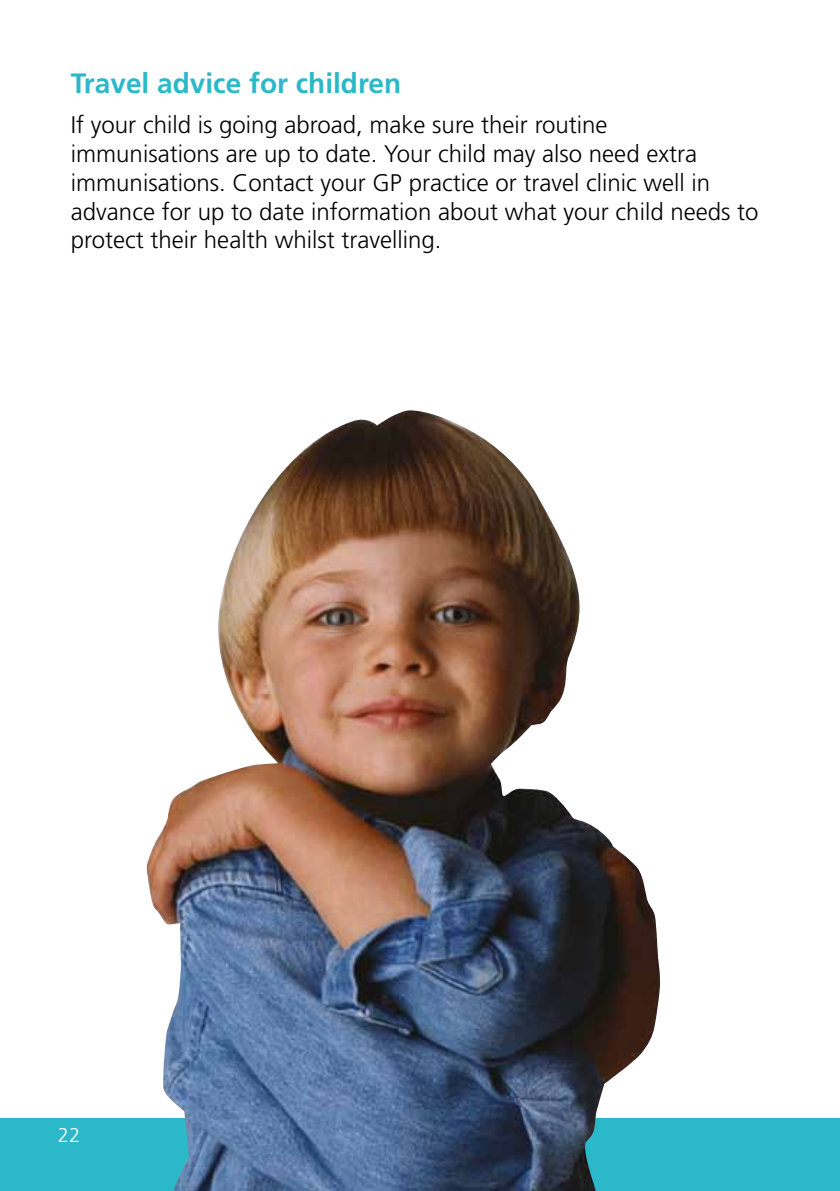
<style>
.page{position:relative;width:840px;height:1191px;background:#fff}
.page>*{position:absolute;margin:0;border:0;box-sizing:border-box;transform-origin:0 0}
.t1{font:700 28px "Frutiger LT Std";color:#2bb8c9}
.t2{font:300 24px/28.8px "Frutiger LT Std";color:#000}
.t3{font:300 20px "Frutiger LT Std";color:#fff}
</style>
<div class="page">
<div style="left:0;top:1119px;width:839px;height:72px;background:#2bb8c9"></div>
<img style="left:147px;top:410px;width:513px;height:781px">
<p class="t1" style="left:71px;top:67px;width:331px">Travel advice for children</p>
<p class="t2" style="left:71px;top:111px;width:688px">If your child is going abroad, make sure their routine immunisations are up to date. Your child may also need extra immunisations. Contact your GP practice or travel clinic well in advance for up to date information about what your child needs to protect their health whilst travelling.</p>
<p class="t3" style="left:58px;top:1123px;width:24px">22</p>
</div>
